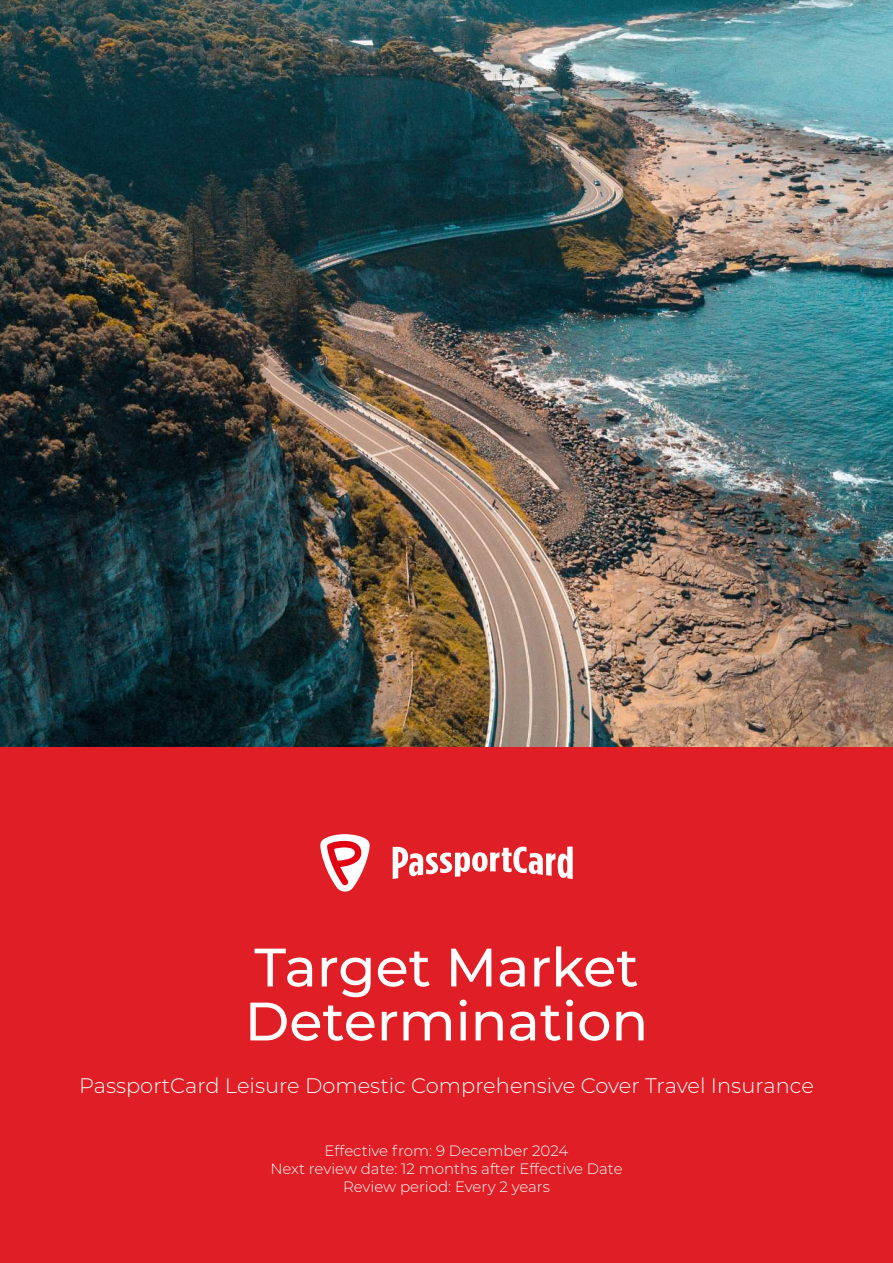
<style>
.page{position:relative;width:893px;height:1263px;background:#fff}
.page>*{position:absolute;margin:0;border:0;box-sizing:border-box;transform-origin:0 0}
.t1{font:500 54px/54px "Montserrat";color:#fff}
.t2{font:300 21px "Montserrat";color:#fff}
.t3{font:300 15px/18px "Montserrat";color:#fff;text-align:center}
</style>
<div class="page">
<img style="left:0;top:0;width:893px;height:747px">
<div style="left:0;top:747px;width:893px;height:516px;background:#e01e25"></div>
<svg style="left:320px;top:834px;width:50px;height:57px"></svg>
<svg style="left:393px;top:847px;width:180px;height:32px"></svg>
<h1 class="t1" style="left:245px;top:944px;width:405px">Target Market<br>Determination</h1>
<h2 class="t2" style="left:79px;top:1075px;width:736px">PassportCard Leisure Domestic Comprehensive Cover Travel Insurance</h2>
<p class="t3" style="left:270px;top:1142px;width:354px">Effective from: 9 December 2024<br>Next review date: 12 months after Effective Date<br>Review period: Every 2 years</p>
</div>
